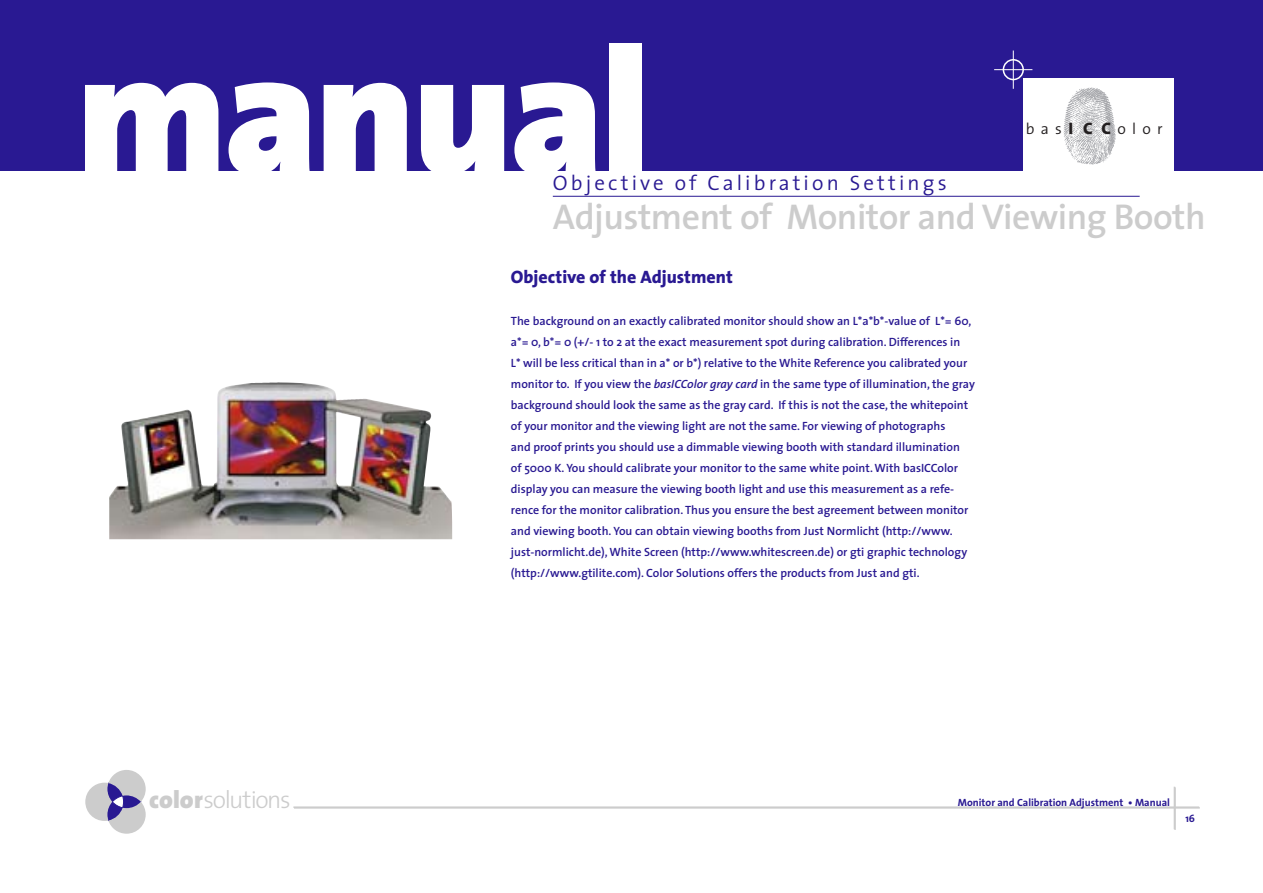
<style>
.page{position:relative;width:1263px;height:893px;background:#fff}
.page>*{position:absolute;margin:0;border:0;box-sizing:border-box;transform-origin:0 0}
.t1{font:900 177px "The Sans";letter-spacing:-.015em;color:#fff}
.t2{font:600 36px "The Sans";letter-spacing:-.015em;color:#ccc}
.t3{font:300 24.6px "The Sans";letter-spacing:-.06em;color:#ccc}
.t4{font:300 21px "The Sans";letter-spacing:.15em;color:#291992}
.t5{font:800 18px "The Sans";color:#291992}
.t6{font:300 15.6px "The Sans";letter-spacing:.4em;color:#231f20}
.t7{font:600 12px/21px "The Sans";color:#291992}
.t8{font:700 10.5px "The Sans";color:#291992}
.s1{font-style:italic}
.s2{font-family:"The Sans Bold Caps";font-weight:400;font-size:21.6px}
.s3{font-weight:900}
</style>
<div class="page">
<hr style="left:293px;top:806px;width:906px;height:2px;background:#ccc">
<svg style="left:85px;top:770px;width:61px;height:64px"></svg>
<img style="left:109px;top:382px;width:343px;height:157px">
<div style="left:0;top:0;width:1263px;height:170px;background:#291992"></div>
<hr style="left:553px;top:196px;width:587px;height:1px;background:#291992">
<hr style="left:294px;top:807px;width:906px;height:2px;background:#ccc">
<hr style="left:1174px;top:787px;width:2px;height:43px;background:#ccc">
<div style="left:1003px;top:59px;width:21px;height:21px;border:2px solid #fff;border-radius:50%"></div>
<hr style="left:994px;top:69px;width:38px;height:1px;background:#fff">
<hr style="left:1013px;top:51px;width:1px;height:38px;background:#fff">
<div style="left:1023px;top:79px;width:151px;height:91px;background:#fff"></div>
<img style="left:1063px;top:87px;width:53px;height:78px">
<h1 class="t1" style="left:77px;top:-37px;width:575px">manual</h1>
<h3 class="t4" style="left:553px;top:166px;width:395px">Objective of Calibration Settings</h3>
<h2 class="t2" style="left:553px;top:187px;width:654px">Adjustment of Monitor and Viewing Booth</h2>
<h3 class="t5" style="left:511px;top:261px;width:223px">Objective of the Adjustment</h3>
<p class="t7" style="left:511px;top:310px;width:465px">The background on an exactly calibrated monitor should show an L*a*b*-value of L*= 60, a*= 0, b*= 0 (+/- 1 to 2 at the exact measurement spot during calibration. Differences in<br>L* will be less critical than in a* or b*) relative to the White Reference you calibrated your monitor to. If you view the <span class="s1">basICColor gray card</span> in the same type of illumination, the gray background should look the same as the gray card. If this is not the case, the whitepoint of your monitor and the viewing light are not the same. For viewing of photographs<br>and proof prints you should use a dimmable viewing booth with standard illumination<br>of 5000 K. You should calibrate your monitor to the same white point. With basICColor display you can measure the viewing booth light and use this measurement as a refe&shy;rence for the monitor calibration. Thus you ensure the best agreement between monitor and viewing booth. You can obtain viewing booths from Just Normlicht (http://www. just-normlicht.de), White Screen (http://www.whitescreen.de) or gti graphic technology (http://www.gtilite.com). Color Solutions offers the products from Just and gti.</p>
<h3 class="t6" style="left:1026px;top:116px;width:138px">bas<span class="s2">icc</span>olor</h3>
<h3 class="t3" style="left:149px;top:779px;width:143px"><span class="s3">color</span>solutions</h3>
<p class="t8" style="left:958px;top:793px;width:214px">Monitor and Calibration Adjustment • Manual</p>
<p class="t8" style="left:1185px;top:809px;width:11px">16</p>
</div>
